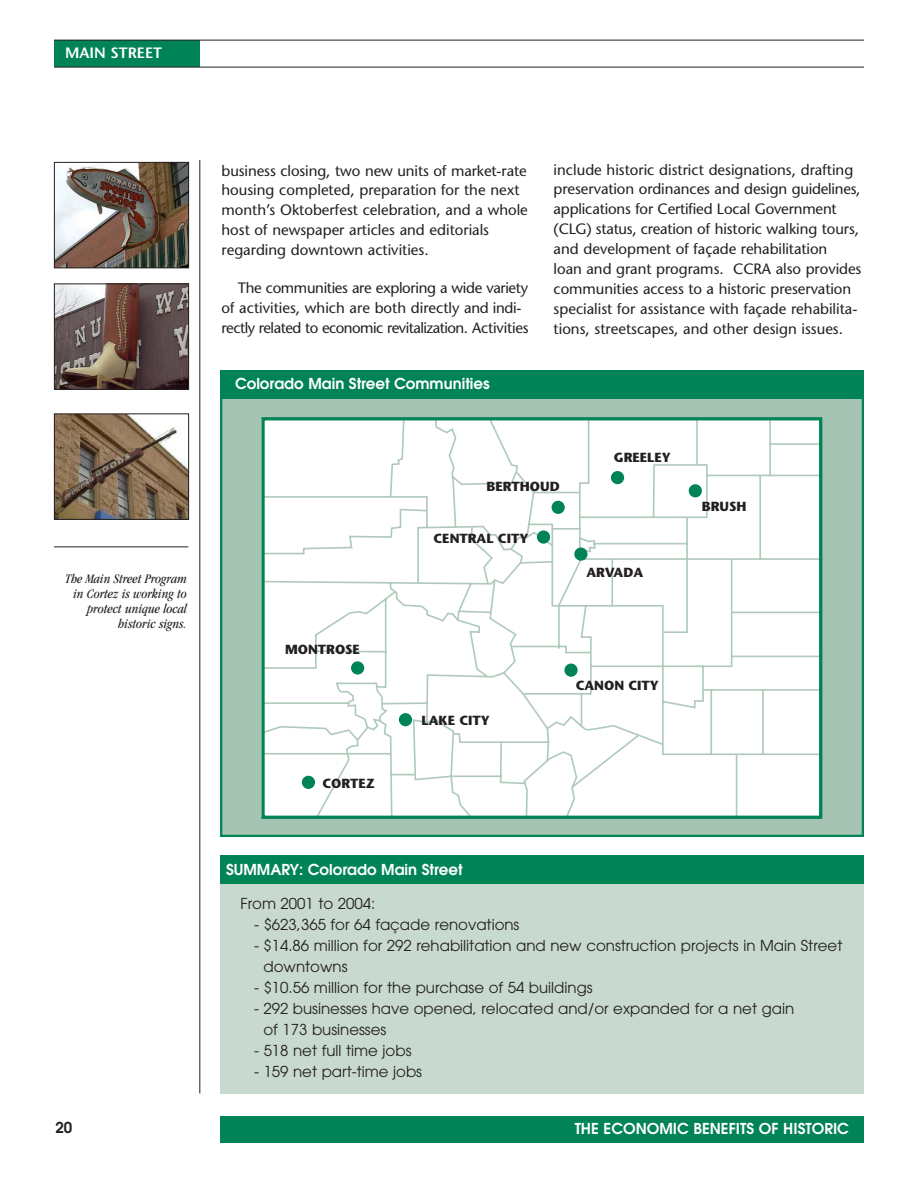
<style>
.page{position:relative;width:918px;height:1188px;background:#fff}
.page>*{position:absolute;margin:0;border:0;box-sizing:border-box;transform-origin:0 0}
.t1{font:15px/20px "Stone Sans";letter-spacing:-.005em;color:#231f20}
.t2{font:15px/21px "Avant Garde";color:#231f20}
.t3{font:15px/19.8px "Stone Sans";letter-spacing:-.025em;color:#231f20}
.t4{font:600 15px "Avant Garde";color:#fff}
.t5{font:600 15px "Stone Sans";color:#fff}
.t6{font:600 15px "Avant Garde";color:#231f20}
.t7{font:italic condensed 13.5px/15px "Garamond";color:#231f20;text-align:right}
.t8{font:700 13.2px "Stone Sans";color:#231f20}
</style>
<div class="page">
<div style="left:220px;top:1116px;width:644px;height:27px;background:#008356"></div>
<div style="left:54px;top:40px;width:146px;height:27px;background:#008356"></div>
<hr style="left:199px;top:160px;width:1px;height:933px;background:#231f20">
<hr style="left:54px;top:40px;width:810px;height:1px;background:#231f20">
<hr style="left:54px;top:67px;width:810px;height:1px;background:#231f20">
<div style="left:220px;top:856px;width:644px;height:28px;background:#008356"></div>
<div style="left:220px;top:884px;width:644px;height:210px;background:#c8d9cf"></div>
<div style="left:221px;top:371px;width:642px;height:465px;background:#a6c4b3"></div>
<svg style="left:265px;top:417px;width:558px;height:402px;background:#fafbfa"></svg>
<div style="left:611px;top:471px;width:13px;height:13px;background:#008356;border-radius:50%"></div>
<div style="left:552px;top:501px;width:13px;height:13px;background:#008356;border-radius:50%"></div>
<div style="left:302px;top:776px;width:13px;height:13px;background:#008356;border-radius:50%"></div>
<div style="left:351px;top:661px;width:13px;height:14px;background:#008356;border-radius:50%"></div>
<div style="left:574px;top:548px;width:14px;height:13px;background:#008356;border-radius:50%"></div>
<div style="left:564px;top:664px;width:14px;height:13px;background:#008356;border-radius:50%"></div>
<div style="left:537px;top:530px;width:13px;height:14px;background:#008356;border-radius:50%"></div>
<div style="left:689px;top:484px;width:13px;height:13px;background:#008356;border-radius:50%"></div>
<div style="left:399px;top:713px;width:13px;height:13px;background:#008356;border-radius:50%"></div>
<div style="left:261px;top:417px;width:561px;height:402px;border:3px solid #008356"></div>
<div style="left:220px;top:370px;width:644px;height:28px;background:#008356"></div>
<img style="left:56px;top:164px;width:131px;height:102px">
<div style="left:54px;top:162px;width:135px;height:106px;border:1px solid #231f20"></div>
<img style="left:56px;top:286px;width:131px;height:102px">
<div style="left:54px;top:284px;width:135px;height:106px;border:1px solid #231f20"></div>
<hr style="left:54px;top:546px;width:134px;height:1px;background:#231f20">
<img style="left:56px;top:415px;width:131px;height:103px">
<div style="left:54px;top:413px;width:135px;height:107px;border:1px solid #231f20"></div>
<p class="t5" style="left:65px;top:47px;width:99px">MAIN STREET</p>
<p class="t7" style="left:65px;top:572px;width:123px">The Main Street Program in Cortez is working to protect unique local historic signs.</p>
<p class="t1" style="left:222px;top:162px;width:308px">business closing, two new units of market-rate housing completed, preparation for the next month’s Oktoberfest celebration, and a whole host of newspaper articles and editorials regarding downtown activities.</p>
<p class="t3" style="left:222px;top:279px;width:309px;text-indent:16px">The communities are exploring a wide variety of activities, which are both directly and indi&shy;rectly related to economic revitalization. Activities</p>
<p class="t4" style="left:235px;top:378px;width:256px">Colorado Main Street Communities</p>
<p class="t1" style="left:554px;top:161px;width:309px">include historic district designations, drafting preservation ordinances and design guidelines, applications for Certified Local Government (CLG) status, creation of historic walking tours, and development of façade rehabilitation<br>loan and grant programs. CCRA also provides communities access to a historic preservation specialist for assistance with façade rehabilita&shy;tions, streetscapes, and other design issues.</p>
<p class="t8" style="left:614px;top:453px;width:59px">GREELEY</p>
<p class="t8" style="left:285px;top:644px;width:76px">MONTROSE</p>
<p class="t8" style="left:322px;top:778px;width:54px">CORTEZ</p>
<p class="t8" style="left:487px;top:481px;width:75px">BERTHOUD</p>
<p class="t8" style="left:434px;top:533px;width:96px">CENTRAL CITY</p>
<p class="t8" style="left:586px;top:567px;width:58px">ARVADA</p>
<p class="t8" style="left:421px;top:715px;width:70px">LAKE CITY</p>
<p class="t8" style="left:576px;top:681px;width:85px">CANON CITY</p>
<p class="t8" style="left:702px;top:501px;width:46px">BRUSH</p>
<p class="t4" style="left:226px;top:864px;width:238px">SUMMARY: Colorado Main Street</p>
<p class="t2" style="left:240px;top:894px;width:136px">From 2001 to 2004:</p>
<p class="t2" style="left:254px;top:915px;width:267px">- $623,365 for 64 façade renovations</p>
<p class="t2" style="left:263px;top:936px;width:580px;text-indent:-9px">- $14.86 million for 292 rehabilitation and new construction projects in Main Street downtowns</p>
<p class="t2" style="left:254px;top:978px;width:340px">- $10.56 million for the purchase of 54 buildings</p>
<p class="t2" style="left:263px;top:999px;width:532px;text-indent:-9px">- 292 businesses have opened, relocated and/or expanded for a net gain of 173 businesses</p>
<p class="t2" style="left:254px;top:1041px;width:159px">- 518 net full time jobs</p>
<p class="t2" style="left:254px;top:1062px;width:170px">- 159 net part-time jobs</p>
<p class="t6" style="left:56px;top:1122px;width:18px">20</p>
<p class="t4" style="left:575px;top:1123px;width:276px">THE ECONOMIC BENEFITS OF HISTORIC</p>
</div>
